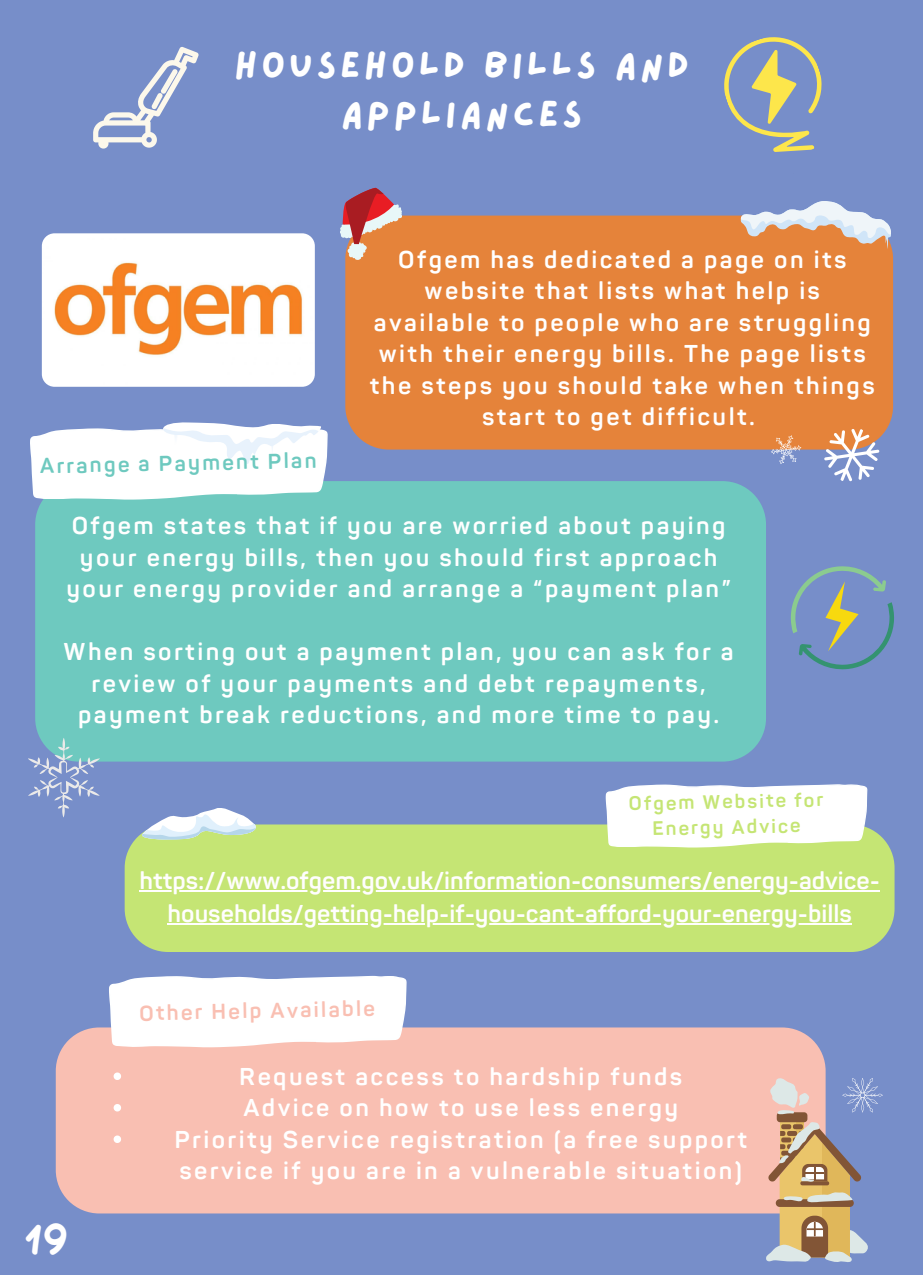
<style>
.page{position:relative;width:923px;height:1275px;background:#fff}
.page>*{position:absolute;margin:0;border:0;box-sizing:border-box;transform-origin:0 0}
.t1{font:37.2px/49.6px "Lazydog";letter-spacing:.1em;color:#fff;text-align:center}
.t2{font:35.8px "Lazydog";color:#fff}
.t3{font:700 24px/31.6px "Panton";letter-spacing:.1em;color:#fff;text-align:center}
.t4{font:700 24px/33px "Panton";color:#fffefe;text-align:center}
.t5{font:700 21.2px "Panton";color:#6ec9bf}
.t6{font:700 21.2px "Panton";color:#f9bfb2}
.t7{font:700 19.2px/25.6px "Panton";color:#c5e574;text-align:center}
</style>
<div class="page">
<div style="left:0;top:0;width:922px;height:1275px;background:#778ec9"></div>
<div style="left:345px;top:216px;width:548px;height:234px;background:#e5833a"></div>
<svg style="left:739px;top:201px;width:153px;height:49px"></svg>
<svg style="left:724px;top:37px;width:98px;height:115px"></svg>
<svg style="left:93px;top:47px;width:106px;height:102px"></svg>
<div style="left:35px;top:481px;width:731px;height:281px;background:#6ec9bf"></div>
<svg style="left:790px;top:566px;width:104px;height:104px"></svg>
<div style="left:125px;top:824px;width:769px;height:128px;background:#c5e574"></div>
<svg style="left:604px;top:784px;width:263px;height:69px;background:#f2f7eb"></svg>
<hr style="left:139px;top:891px;width:741px;height:1px;background:#fffefe">
<hr style="left:168px;top:924px;width:684px;height:1px;background:#fffefe">
<div style="left:56px;top:1027px;width:769px;height:186px;background:#f9bfb2"></div>
<svg style="left:114px;top:1073px;width:7px;height:7px"></svg>
<svg style="left:114px;top:1104px;width:7px;height:8px"></svg>
<svg style="left:114px;top:1136px;width:7px;height:7px"></svg>
<svg style="left:107px;top:975px;width:300px;height:79px;background:#f8f1f2"></svg>
<img style="left:42px;top:233px;width:273px;height:154px;border-radius:13px">
<svg style="left:140px;top:808px;width:116px;height:33px"></svg>
<svg style="left:30px;top:422px;width:298px;height:84px;background:#e3eff3"></svg>
<svg style="left:28px;top:738px;width:72px;height:79px"></svg>
<svg style="left:340px;top:187px;width:64px;height:74px"></svg>
<svg style="left:820px;top:426px;width:63px;height:56px"></svg>
<svg style="left:765px;top:429px;width:41px;height:35px"></svg>
<svg style="left:765px;top:1078px;width:117px;height:184px"></svg>
<h1 class="t1" style="left:234px;top:42px;width:456px">HOUSEHOLD BILLS AND<br>APPLIANCES</h1>
<p class="t5" style="left:40px;top:453px;width:278px;rotate:-1deg">Arrange a Payment Plan</p>
<p class="t3" style="left:370px;top:244px;width:506px">Ofgem has dedicated a page on its website that lists what help is available to people who are struggling with their energy bills. The page lists the steps you should take when things start to get difficult.</p>
<p class="t3" style="left:66px;top:511px;width:666px">Ofgem states that if you are worried about paying your energy bills, then you should first approach your energy provider and arrange a “payment plan”</p>
<p class="t3" style="left:64px;top:637px;width:671px">When sorting out a payment plan, you can ask for a review of your payments and debt repayments, payment break reductions, and more time to pay.</p>
<p class="t7" style="left:628px;top:791px;width:196px;rotate:-1deg">Ofgem Website for<br>Energy Advice</p>
<p class="t4" style="left:139px;top:865px;width:742px">https://www.ofgem.gov.uk/information-consumers/energy-advice&shy;households/getting-help-if-you-cant-afford-your-energy-bills</p>
<p class="t6" style="left:139px;top:1000px;width:237px;rotate:-1deg">Other Help Available</p>
<h2 class="t2" style="left:24px;top:1223px;width:46px">19</h2>
<p class="t3" style="left:174px;top:1061px;width:574px">Request access to hardship funds<br>Advice on how to use less energy<br>Priority Service registration (a free support service if you are in a vulnerable situation)</p>
</div>
